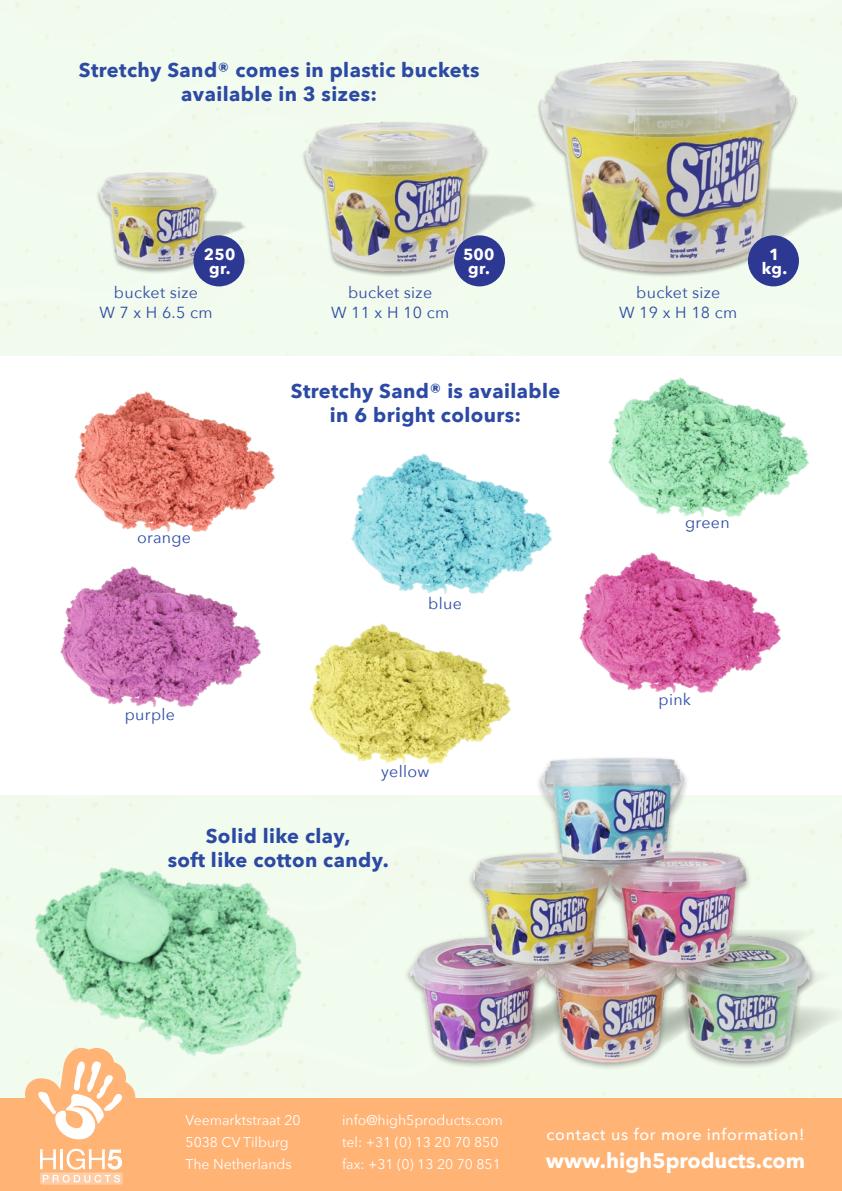
<style>
.page{position:relative;width:842px;height:1191px;background:#fff}
.page>*{position:absolute;margin:0;border:0;box-sizing:border-box;transform-origin:0 0}
.t1{font:700 21px "Avenir Next";color:#fff}
.t2{font:700 20px/24px "Avenir Next";letter-spacing:.02em;color:#2c4aa4;text-align:center}
.t3{font:16px/19.2px "Avenir Next";letter-spacing:.02em;color:#2c4aa4;text-align:center}
.t4{font:500 16px "Avenir Next";letter-spacing:.04em;color:#fff}
.t5{font:700 16px/14px "Avenir Next";letter-spacing:.02em;color:#fff;text-align:center}
.t6{font:14px/22px "Avenir Next";color:#fff}
</style>
<div class="page">
<div style="left:0;top:0;width:842px;height:146px;background:#f2fcee"></div>
<div style="left:0;top:146px;width:842px;height:113px;background:#f2fcee"></div>
<div style="left:0;top:259px;width:842px;height:96px;background:#f2fcee"></div>
<div style="left:365px;top:795px;width:477px;height:163px;background:#f2fcee"></div>
<div style="left:365px;top:958px;width:477px;height:112px;background:#f2fcee"></div>
<div style="left:365px;top:1070px;width:477px;height:27px;background:#f2fcee"></div>
<div style="left:0;top:1097px;width:842px;height:94px;background:#ffb375"></div>
<svg style="left:40px;top:1172px;width:83px;height:12px"></svg>
<svg style="left:40px;top:1121px;width:83px;height:61px"></svg>
<img style="left:504px;top:175px;width:338px;height:91px">
<img style="left:75px;top:214px;width:195px;height:44px">
<img style="left:351px;top:453px;width:201px;height:141px">
<img style="left:579px;top:552px;width:202px;height:141px">
<img style="left:60px;top:566px;width:201px;height:141px">
<img style="left:309px;top:623px;width:202px;height:141px">
<img style="left:608px;top:377px;width:201px;height:140px">
<img style="left:74px;top:391px;width:201px;height:141px">
<img style="left:0;top:795px;width:365px;height:326px">
<img style="left:400px;top:740px;width:424px;height:334px">
<img style="left:89px;top:157px;width:137px;height:125px">
<img style="left:269px;top:185px;width:249px;height:68px">
<img style="left:290px;top:98px;width:214px;height:195px">
<img style="left:518px;top:27px;width:303px;height:276px">
<div style="left:748px;top:235px;width:51px;height:51px;background:#2c3891;border-radius:50%"></div>
<div style="left:454px;top:235px;width:51px;height:51px;background:#2c3891;border-radius:50%"></div>
<div style="left:193px;top:235px;width:51px;height:51px;background:#2c3891;border-radius:50%"></div>
<p class="t2" style="left:79px;top:57px;width:402px">Stretchy Sand® comes in plastic buckets available in 3 sizes:</p>
<p class="t5" style="left:204px;top:247px;width:33px">250 gr.</p>
<p class="t5" style="left:463px;top:247px;width:33px">500 gr.</p>
<p class="t3" style="left:100px;top:282px;width:114px">bucket size<br>W 7 x H 6.5 cm</p>
<p class="t3" style="left:331px;top:282px;width:119px">bucket size<br>W 11 x H 10 cm</p>
<p class="t3" style="left:619px;top:282px;width:119px">bucket size<br>W 19 x H 18 cm</p>
<p class="t2" style="left:291px;top:379px;width:271px">Stretchy Sand® is available in 6 bright colours:</p>
<p class="t5" style="left:762px;top:247px;width:27px">1 kg.</p>
<p class="t3" style="left:137px;top:527px;width:56px">orange</p>
<p class="t3" style="left:125px;top:704px;width:52px">purple</p>
<p class="t3" style="left:428px;top:593px;width:35px">blue</p>
<p class="t3" style="left:381px;top:761px;width:50px">yellow</p>
<p class="t2" style="left:168px;top:823px;width:223px">Solid like clay,<br>soft like cotton candy.</p>
<p class="t3" style="left:685px;top:512px;width:46px">green</p>
<p class="t3" style="left:658px;top:689px;width:34px">pink</p>
<p class="t6" style="left:186px;top:1108px;width:117px">Veemarktstraat 20<br>5038 CV Tilburg<br>The Netherlands</p>
<p class="t6" style="left:342px;top:1108px;width:162px">info@high5products.com tel: +31 (0) 13 20 70 850 fax: +31 (0) 13 20 70 851</p>
<p class="t4" style="left:547px;top:1120px;width:259px">contact us for more information!</p>
<p class="t1" style="left:546px;top:1142px;width:261px">www.high5products.com</p>
</div>
